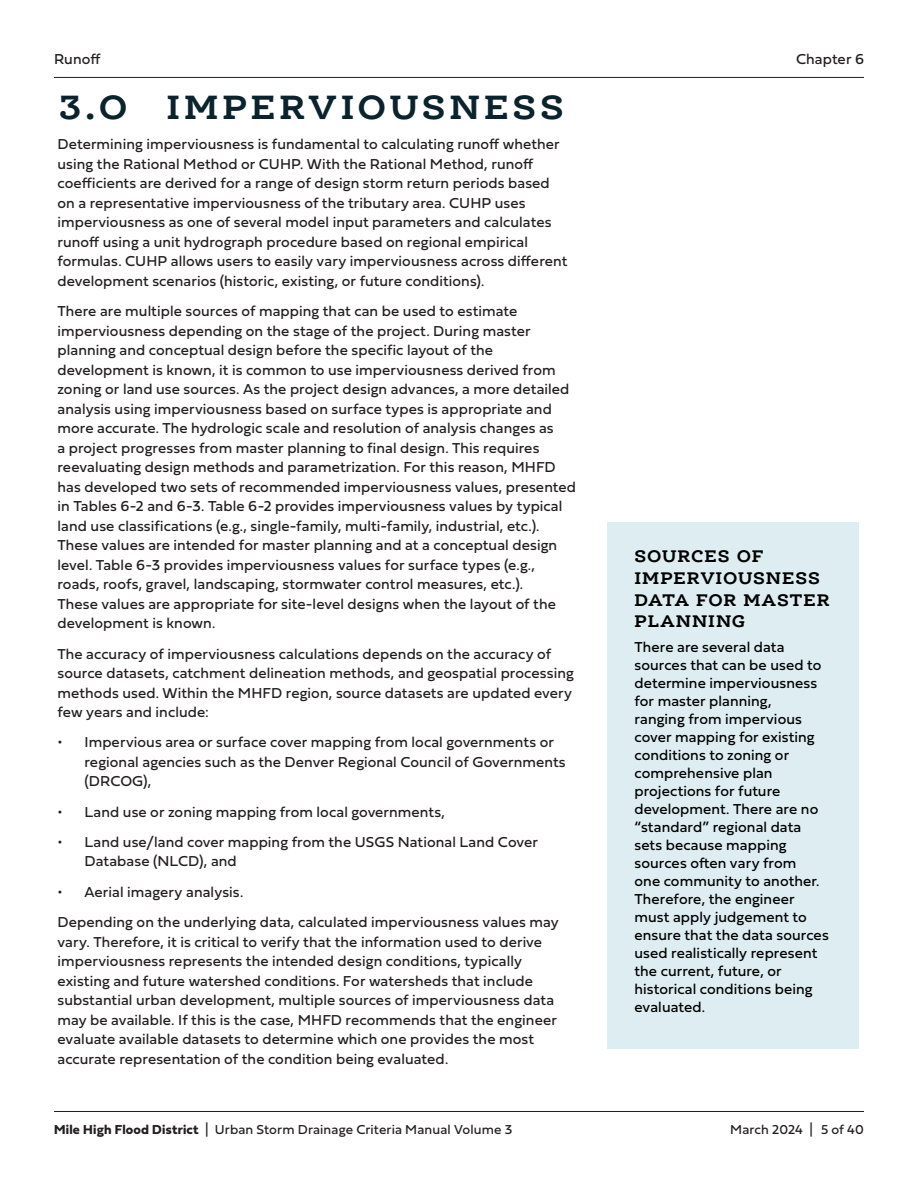
<style>
.page{position:relative;width:918px;height:1188px;background:#fff}
.page>*{position:absolute;margin:0;border:0;box-sizing:border-box;transform-origin:0 0}
.Heading{font:700 36px "Ernestine Pro";letter-spacing:.105em;color:#0a232c}
.t1{font:700 18px/21.6px "Ernestine Pro";letter-spacing:.05em;color:#000}
.Body_Copy{font:15px/19.5px "Fieldwork Hum";letter-spacing:.005em;color:#231f20}
.Inset_Box_Body_Copy{font:15px/18px "Fieldwork Hum";letter-spacing:.005em;color:#000}
.Bullet_Point{font:15px/19.5px "Fieldwork Hum";letter-spacing:.005em;color:#231f20}
.t2{font:13.5px "Fieldwork Hum";letter-spacing:.01em;color:#231f20}
.s1{font-weight:700}
.s2{font-size:15px;color:#fff}
</style>
<div class="page">
<hr style="left:54px;top:77px;width:810px;height:1px;background:#231f20">
<hr style="left:54px;top:1111px;width:810px;height:1px;background:#231f20">
<div style="left:608px;top:522px;width:252px;height:526px;background:#ddedf2"></div>
<p class="Body_Copy" style="left:54px;top:49px;width:48px">Runoff</p>
<p class="Body_Copy" style="left:796px;top:49px;width:69px">Chapter 6</p>
<p class="Heading" style="left:58px;top:84px;width:507px">3.O IMPERVIOUSNESS</p>
<p class="Body_Copy" style="left:57px;top:134px;width:512px">Determining imperviousness is fundamental to calculating runoff whether using the Rational Method or CUHP. With the Rational Method, runoff coefficients are derived for a range of design storm return periods based on a representative imperviousness of the tributary area. CUHP uses imperviousness as one of several model input parameters and calculates runoff using a unit hydrograph procedure based on regional empirical formulas. CUHP allows users to easily vary imperviousness across different development scenarios (historic, existing, or future conditions).</p>
<p class="Body_Copy" style="left:57px;top:301px;width:520px">There are multiple sources of mapping that can be used to estimate imperviousness depending on the stage of the project. During master planning and conceptual design before the specific layout of the development is known, it is common to use imperviousness derived from zoning or land use sources. As the project design advances, a more detailed analysis using imperviousness based on surface types is appropriate and more accurate. The hydrologic scale and resolution of analysis changes as<br>a project progresses from master planning to final design. This requires reevaluating design methods and parametrization. For this reason, MHFD has developed two sets of recommended imperviousness values, presented in Tables 6-2 and 6-3. Table 6-2 provides imperviousness values by typical land use classifications (e.g., single-family, multi-family, industrial, etc.).<br>These values are intended for master planning and at a conceptual design level. Table 6-3 provides imperviousness values for surface types (e.g., roads, roofs, gravel, landscaping, stormwater control measures, etc.).<br>These values are appropriate for site-level designs when the layout of the development is known.</p>
<p class="Body_Copy" style="left:57px;top:643px;width:518px">The accuracy of imperviousness calculations depends on the accuracy of source datasets, catchment delineation methods, and geospatial processing methods used. Within the MHFD region, source datasets are updated every few years and include:</p>
<p class="Bullet_Point" style="left:84px;top:732px;width:483px;text-indent:-27px">• Impervious area or surface cover mapping from local governments or regional agencies such as the Denver Regional Council of Governments (DRCOG),</p>
<p class="Bullet_Point" style="left:57px;top:801px;width:389px">• Land use or zoning mapping from local governments,</p>
<p class="Bullet_Point" style="left:84px;top:832px;width:455px;text-indent:-27px">• Land use/land cover mapping from the USGS National Land Cover<br>Database (NLCD), and</p>
<p class="Bullet_Point" style="left:57px;top:881px;width:186px">• Aerial imagery analysis.</p>
<p class="Body_Copy" style="left:57px;top:912px;width:503px">Depending on the underlying data, calculated imperviousness values may vary. Therefore, it is critical to verify that the information used to derive imperviousness represents the intended design conditions, typically existing and future watershed conditions. For watersheds that include substantial urban development, multiple sources of imperviousness data may be available. If this is the case, MHFD recommends that the engineer evaluate available datasets to determine which one provides the most accurate representation of the condition being evaluated.</p>
<p class="t1" style="left:635px;top:545px;width:197px">SOURCES OF<br>IMPERVIOUSNESS<br>DATA FOR MASTER<br>PLANNING</p>
<p class="Inset_Box_Body_Copy" style="left:634px;top:637px;width:196px">There are several data sources that can be used to determine imperviousness for master planning,<br>ranging from impervious cover mapping for existing conditions to zoning or comprehensive plan projections for future development. There are no “standard” regional data sets because mapping sources often vary from<br>one community to another.<br>Therefore, the engineer must apply judgement to ensure that the data sources used realistically represent the current, future, or historical conditions being evaluated.</p>
<p class="t2" style="left:54px;top:1119px;width:460px"><span class="s1">Mile High Flood District</span> | Urban Storm Drainage Criteria Manual Volume 3</p>
<p class="t2" style="left:730px;top:1119px;width:135px">March 2024 | 5 of 40<span class="s2">.</span></p>
</div>
